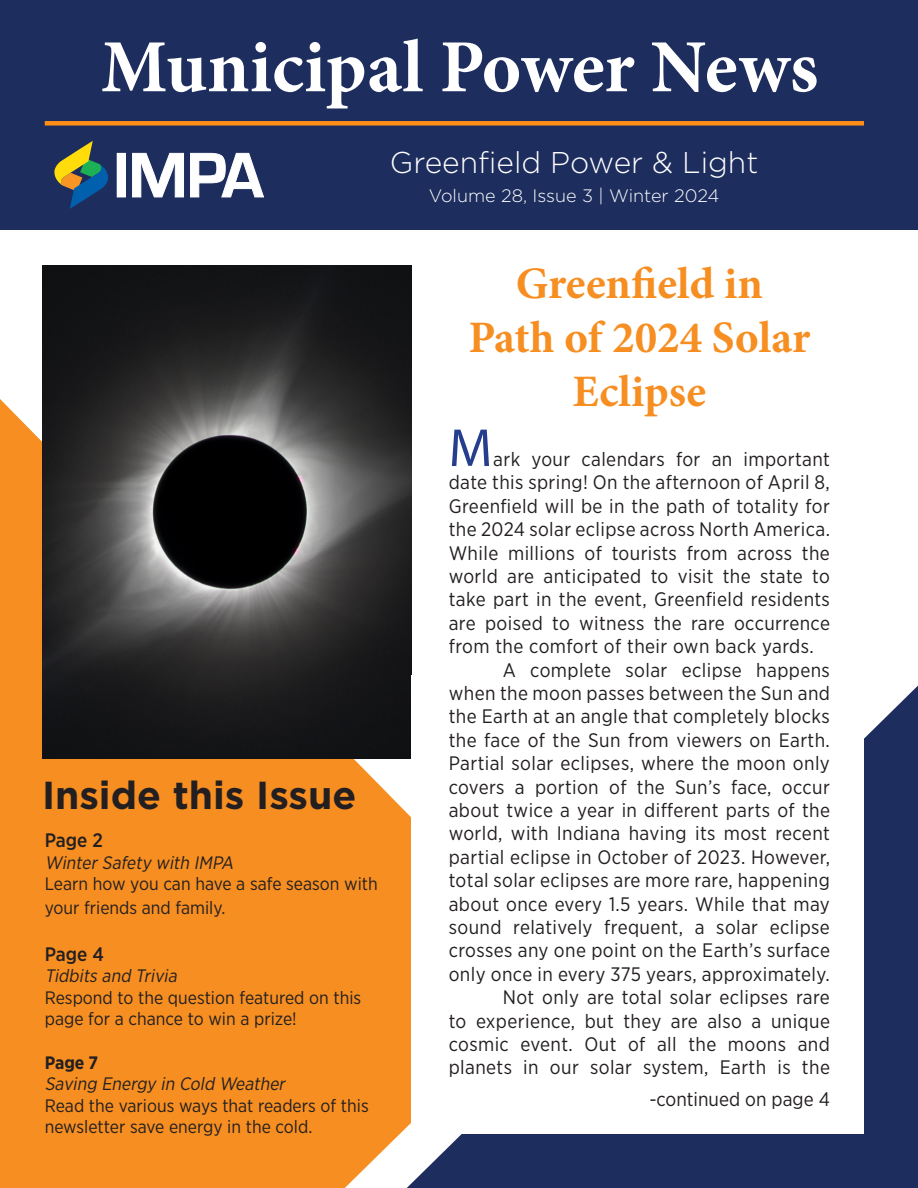
<style>
.page{position:relative;width:918px;height:1188px;background:#fff}
.page>*{position:absolute;margin:0;border:0;box-sizing:border-box;transform-origin:0 0}
.t1{font:700 75px "Minion Pro";letter-spacing:-.005em;color:#fff}
.t2{font:54px "Myriad Pro";color:#253f8e}
.t3{font:700 45px/54px "Minion Pro";color:#f68e21;text-align:center}
.t4{font:700 39px "Gotham";color:#231f20}
.t5{font:300 30px "Gotham";color:#fff}
.t6{font:19.5px/23.4px "Gotham Narrow";letter-spacing:.02em;color:#231f20;text-align:justify}
.t7{font:19.5px "Gotham Narrow";color:#231f20}
.t8{font:500 19.5px "Gotham Narrow";color:#231f20}
.t9{font:18px/21.6px "Gotham Narrow";color:#231f20}
.t10{font:italic 18px "Gotham Narrow";color:#231f20}
.t11{font:300 18px "Gotham";color:#fff}
.t12{font:700 18px "Gotham Narrow";color:#231f20}
</style>
<div class="page">
<div style="left:0;top:399px;width:412px;height:789px;background:#f68e21"></div>
<div style="left:0;top:0;width:918px;height:230px;background:#1d2d5e"></div>
<img style="left:42px;top:266px;width:369px;height:492px">
<svg style="left:407px;top:686px;width:511px;height:502px;background:#2f3b65"></svg>
<div style="left:411px;top:675px;width:453px;height:459px;background:#fff"></div>
<div style="left:45px;top:121px;width:819px;height:5px;background:#ff8e16"></div>
<div style="left:117px;top:153px;width:8px;height:44px;background:#fff"></div>
<div style="left:117px;top:153px;width:9px;height:44px;border:1px solid #fff"></div>
<svg style="left:132px;top:152px;width:52px;height:46px"></svg>
<svg style="left:190px;top:152px;width:75px;height:46px"></svg>
<svg style="left:54px;top:141px;width:54px;height:68px"></svg>
<p class="t1" style="left:101px;top:14px;width:719px">Municipal Power News</p>
<p class="t5" style="left:390px;top:144px;width:370px">Greenfield Power &amp; Light</p>
<p class="t11" style="left:429px;top:185px;width:292px">Volume 28, Issue 3 | Winter 2024</p>
<p class="t4" style="left:42px;top:773px;width:316px">Inside this Issue</p>
<p class="t8" style="left:45px;top:828px;width:60px">Page 2</p>
<p class="t10" style="left:45px;top:851px;width:194px">WinterSafety with IMPA</p>
<p class="t9" style="left:45px;top:872px;width:335px;line-height:23.4px">Learn how you can have a safe season with your friends and family.</p>
<p class="t8" style="left:45px;top:941px;width:61px">Page 4</p>
<p class="t10" style="left:45px;top:965px;width:137px">Tidbits and Trivia</p>
<p class="t9" style="left:45px;top:986px;width:318px">Respond to the question featured on this page for a chance to win a prize!</p>
<p class="t12" style="left:45px;top:1051px;width:55px">Page 7</p>
<p class="t10" style="left:45px;top:1073px;width:245px">Saving Energy in Cold Weather</p>
<p class="t9" style="left:45px;top:1094px;width:325px">Read the various ways that readers of this newsletter save energy in the cold.</p>
<p class="t3" style="left:468px;top:256px;width:343px">Greenfield in<br>Path of 2024 Solar<br>Eclipse</p>
<p class="t2" style="left:449px;top:415px;width:45px">M</p>
<p class="t6" style="left:449px;top:447px;width:383px;text-indent:44px">ark your calendars for an important date this spring! On the afternoon of April 8, Greenfield will be in the path of totality for the 2024 solar eclipse across North America.<br>While millions of tourists from across the world are anticipated to visit the state to take part in the event, Greenfield residents are poised to witness the rare occurrence from the comfort of their own back yards.</p>
<p class="t6" style="left:449px;top:658px;width:383px;text-indent:54px">A complete solar eclipse happens when the moon passes between the Sun and the Earth at an angle that completely blocks the face of the Sun from viewers on Earth.<br>Partial solar eclipses, where the moon only covers a portion of the Sun’s face, occur about twice a year in different parts of the world, with Indiana having its most recent partial eclipse in October of 2023. However, total solar eclipses are more rare, happening about once every 1.5 years. While that may sound relatively frequent, a solar eclipse crosses any one point on the Earth’s surface only once in every 375 years, approximately.</p>
<p class="t6" style="left:449px;top:985px;width:383px;text-indent:54px">Not only are total solar eclipses rare to experience, but they are also a unique cosmic event. Out of all the moons and planets in our solar system, Earth is the</p>
<p class="t7" style="left:649px;top:1087px;width:182px">-continued on page 4</p>
</div>
